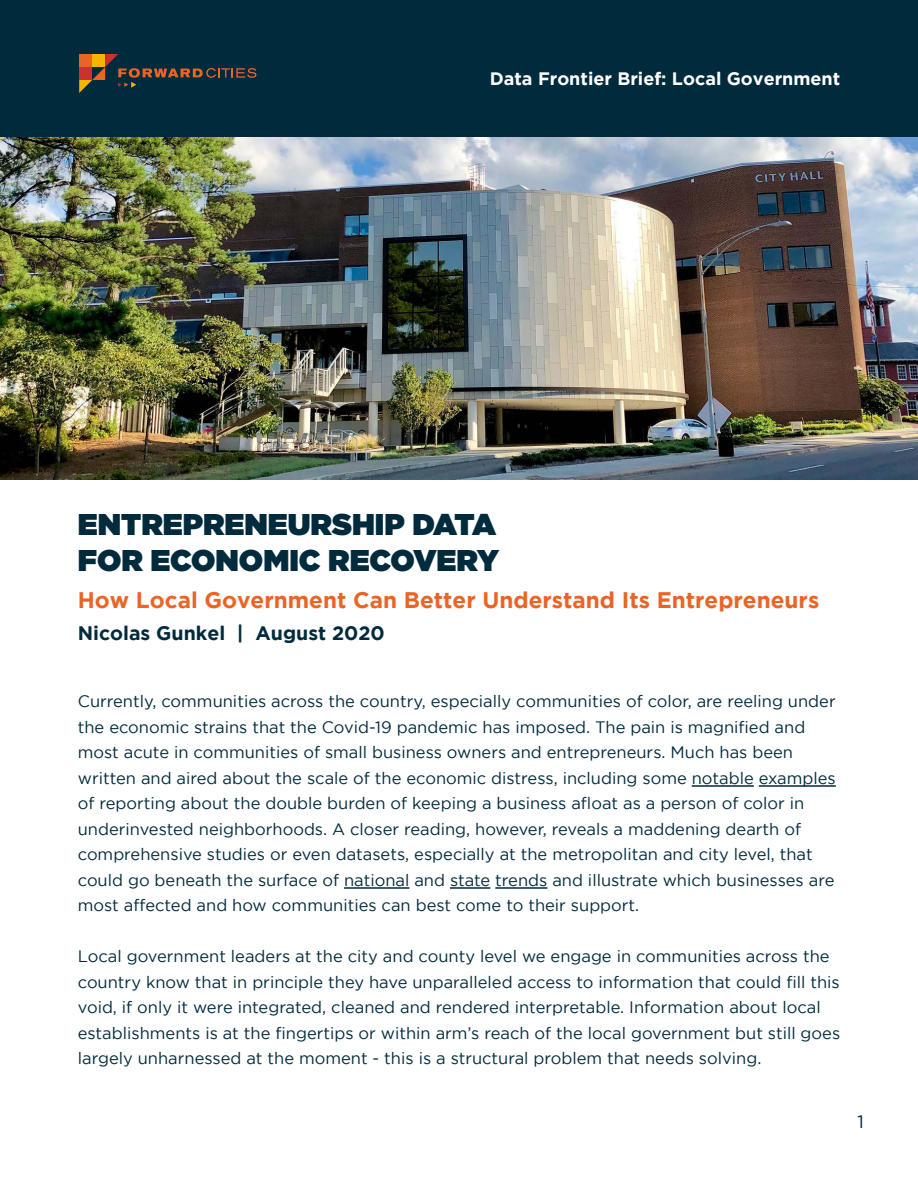
<style>
.page{position:relative;width:918px;height:1188px;background:#fff}
.page>*{position:absolute;margin:0;border:0;box-sizing:border-box;transform-origin:0 0}
.t1{font:900 30px/36.8px "Gotham";color:#002b3d}
.t2{font:700 22.5px "Gotham";color:#ea6425}
.t3{font:700 19.5px "Gotham";color:#002b3d}
.t4{font:700 18px "Gotham";color:#fff}
.t5{font:18px "Gotham";color:#002b3d}
.t6{font:16.5px/25.5px "Gotham";color:#002b3d}
</style>
<div class="page">
<hr style="left:692px;top:785px;width:62px;height:2px;background:#002b3d">
<hr style="left:759px;top:785px;width:77px;height:2px;background:#002b3d">
<hr style="left:344px;top:887px;width:65px;height:2px;background:#002b3d">
<hr style="left:450px;top:887px;width:40px;height:2px;background:#002b3d">
<hr style="left:495px;top:887px;width:52px;height:2px;background:#002b3d">
<div style="left:0;top:0;width:918px;height:137px;background:#002b3d"></div>
<svg style="left:79px;top:54px;width:177px;height:39px"></svg>
<img style="left:0;top:137px;width:918px;height:342px">
<p class="t4" style="left:490px;top:68px;width:352px">Data Frontier Brief: Local Government</p>
<h1 class="t1" style="left:78px;top:505px;width:423px">ENTREPRENEURSHIP DATA<br>FOR ECONOMIC RECOVERY</h1>
<h2 class="t2" style="left:78px;top:587px;width:743px">How Local Government Can Better Understand Its Entrepreneurs</h2>
<p class="t3" style="left:78px;top:622px;width:309px">Nicolas Gunkel | August 2020</p>
<p class="t6" style="left:78px;top:688px;width:760px">Currently, communities across the country, especially communities of color, are reeling under the economic strains that the Covid-19 pandemic has imposed. The pain is magnified and most acute in communities of small business owners and entrepreneurs. Much has been written and aired about the scale of the economic distress, including some notable examples of reporting about the double burden of keeping a business afloat as a person of color in underinvested neighborhoods. A closer reading, however, reveals a maddening dearth of comprehensive studies or even datasets, especially at the metropolitan and city level, that could go beneath the surface of national and state trends and illustrate which businesses are most affected and how communities can best come to their support.</p>
<p class="t6" style="left:78px;top:943px;width:764px">Local government leaders at the city and county level we engage in communities across the country know that in principle they have unparalleled access to information that could fill this void, if only it were integrated, cleaned and rendered interpretable. Information about local establishments is at the fingertips or within arm’s reach of the local government but still goes largely unharnessed at the moment - this is a structural problem that needs solving.</p>
<p class="t5" style="left:858px;top:1111px;width:8px">1</p>
</div>
